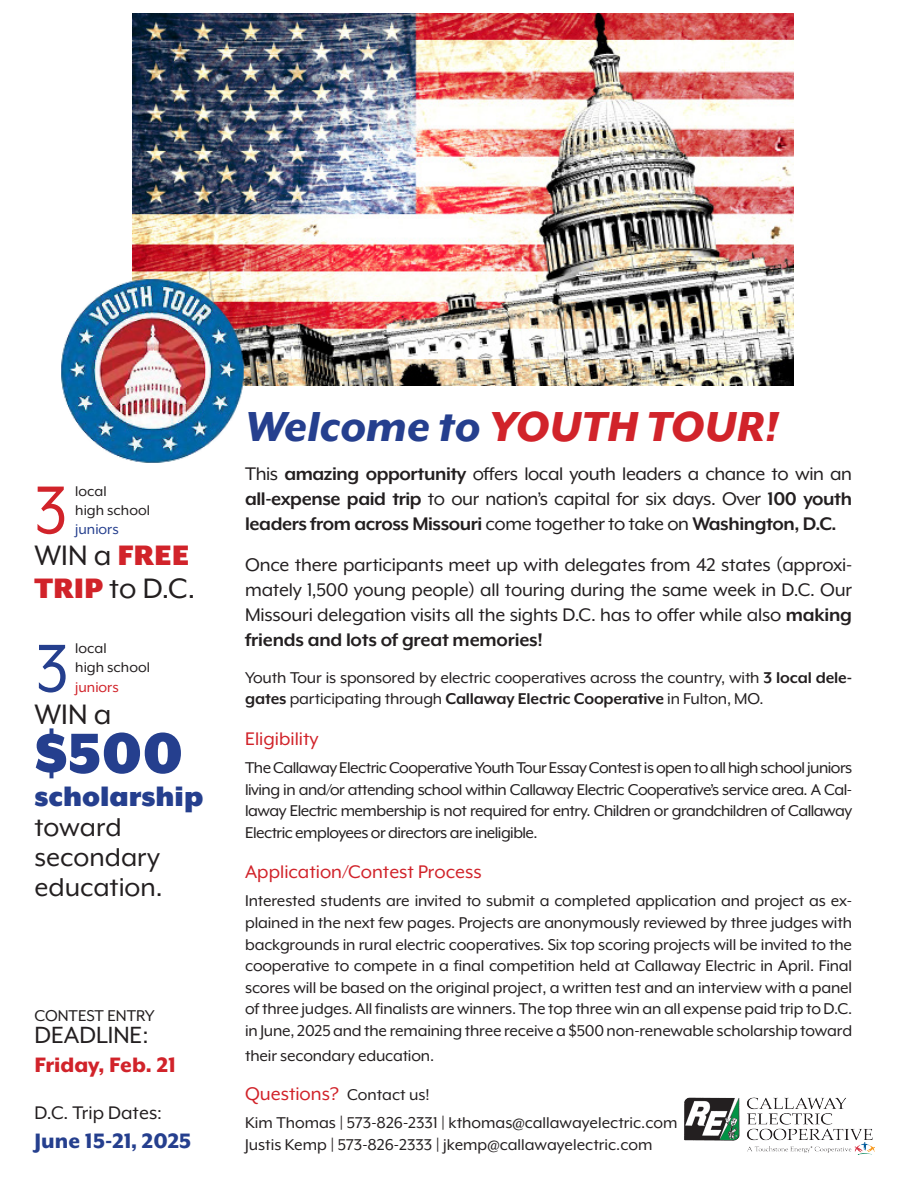
<style>
.page{position:relative;width:918px;height:1188px;background:#fff}
.page>*{position:absolute;margin:0;border:0;box-sizing:border-box;transform-origin:0 0}
.t1{font:77.25px "Mr Eaves XL Mod OT";color:#d1232a;scale:.91 1}
.t2{font:77.25px "Mr Eaves XL Mod OT";color:#253f8e;scale:.91 1}
.t3{font:900 64.8px "Mr Eaves XL Mod OT";color:#253f8e}
.t4{font:italic 800 48.3px "Mr Eaves XL Mod OT";color:#d1232a}
.t5{font:32.4px/32.4px "Mr Eaves XL Mod OT";color:#231f20}
.t6{font:900 32.4px "Mr Eaves XL Mod OT";color:#253f8e}
.t7{font:29.7px "Mr Eaves XL Mod OT";color:#231f20}
.t8{font:27px "Mr Eaves XL Mod OT";color:#231f20}
.t9{font:800 24px "Mr Eaves XL Mod OT";color:#253f8e}
.t10{font:800 24px "Mr Eaves XL Mod OT";color:#d1232a}
.t11{font:21px/25.2px "Mr Eaves XL Mod OT";letter-spacing:-.01em;color:#231f20;text-align:justify}
.t12{font:21px "Mr Eaves XL Mod OT";color:#d1232a}
.t13{font:18px/21.6px "Mr Eaves XL Mod OT";letter-spacing:-.01em;color:#231f20;text-align:justify}
.t14{font:16.2px/19.5px "Mr Eaves XL Mod OT";color:#231f20}
.s1{color:#253f8e}
.s2{font-weight:900;color:#d1232a}
.s3{color:#d1232a}
.s4{font-weight:700}
.s5{font-size:18px;color:#231f20}
</style>
<div class="page">
<img style="left:132px;top:14px;width:661px;height:371px">
<img style="left:684px;top:1097px;width:191px;height:58px">
<img style="left:61px;top:279px;width:184px;height:184px">
<p class="t14" style="left:75px;top:481px;width:33px">local</p>
<p class="t14" style="left:75px;top:500px;width:76px">high school <span class="s1">juniors</span></p>
<p class="t1" style="left:34px;top:468px;width:38px">3</p>
<p class="t5" style="left:34px;top:539px;width:162px">WIN a <span class="s2">FREE<br>TRIP</span> to D.C.</p>
<p class="t2" style="left:36px;top:626px;width:38px">3</p>
<p class="t14" style="left:75px;top:638px;width:33px">local</p>
<p class="t14" style="left:75px;top:658px;width:76px">high school <span class="s3">juniors</span></p>
<p class="t5" style="left:34px;top:698px;width:78px">WIN a</p>
<p class="t3" style="left:34px;top:717px;width:150px">$500</p>
<p class="t6" style="left:34px;top:779px;width:170px">scholarship</p>
<p class="t7" style="left:34px;top:811px;width:89px">toward</p>
<p class="t7" style="left:34px;top:841px;width:127px">secondary</p>
<p class="t7" style="left:34px;top:870px;width:130px">education.</p>
<p class="t13" style="left:34px;top:1005px;width:122px">CONTEST ENTRY</p>
<p class="t8" style="left:34px;top:1021px;width:116px">DEADLINE:</p>
<p class="t10" style="left:34px;top:1051px;width:143px">Friday, Feb. 21</p>
<p class="t11" style="left:34px;top:1100px;width:129px">D.C. Trip Dates:</p>
<p class="t9" style="left:34px;top:1127px;width:158px">June 15-21, 2025</p>
<p class="t4" style="left:245px;top:399px;width:534px"><span class="s1">Welcome to</span> YOUTH TOUR!</p>
<p class="t11" style="left:245px;top:461px;width:608px">This <span class="s4">amazing opportunity</span> offers local youth leaders a chance to win an <span class="s4">all-expense paid trip</span> to our nation’s capital for six days. Over <span class="s4">100 youth leaders from across Missouri</span> come together to take on <span class="s4">Washington, D.C.</span></p>
<p class="t11" style="left:245px;top:552px;width:608px">Once there participants meet up with delegates from 42 states (approxi&shy;mately 1,500 young people) all touring during the same week in D.C. Our Missouri delegation visits all the sights D.C. has to offer while also <span class="s4">making friends and lots of great memories!</span></p>
<p class="t13" style="left:245px;top:667px;width:608px">Youth Tour is sponsored by electric cooperatives across the country, with <span class="s4">3 local dele&shy;gates</span> participating through <span class="s4">Callaway Electric Cooperative</span> in Fulton, MO.</p>
<p class="t12" style="left:245px;top:727px;width:75px">Eligibility</p>
<p class="t13" style="left:245px;top:757px;width:609px">The Callaway Electric Cooperative Youth Tour Essay Contest is open to all high school juniors living in and/or attending school within Callaway Electric Cooperative’s service area. A Cal&shy;laway Electric membership is not required for entry. Children or grandchildren of Callaway Electric employees or directors are ineligible.</p>
<p class="t12" style="left:245px;top:860px;width:238px">Application/Contest Process</p>
<p class="t13" style="left:245px;top:890px;width:609px">Interested students are invited to submit a completed application and project as ex&shy;plained in the next few pages. Projects are anonymously reviewed by three judges with backgrounds in rural electric cooperatives. Six top scoring projects will be invited to the cooperative to compete in a final competition held at Callaway Electric in April. Final scores will be based on the original project, a written test and an interview with a panel of three judges. All finalists are winners. The top three win an all expense paid trip to D.C. in June, 2025 and the remaining three receive a $500 non-renewable scholarship toward</p>
<p class="t13" style="left:245px;top:1045px;width:190px">their secondary education.</p>
<p class="t12" style="left:245px;top:1082px;width:186px">Questions? <span class="s5">Contact us!</span></p>
<p class="t13" style="left:245px;top:1112px;width:434px">Kim Thomas | 573-826-2331 | kthomas@callawayelectric.com</p>
<p class="t13" style="left:245px;top:1134px;width:409px">Justis Kemp | 573-826-2333 | jkemp@callawayelectric.com</p>
</div>
